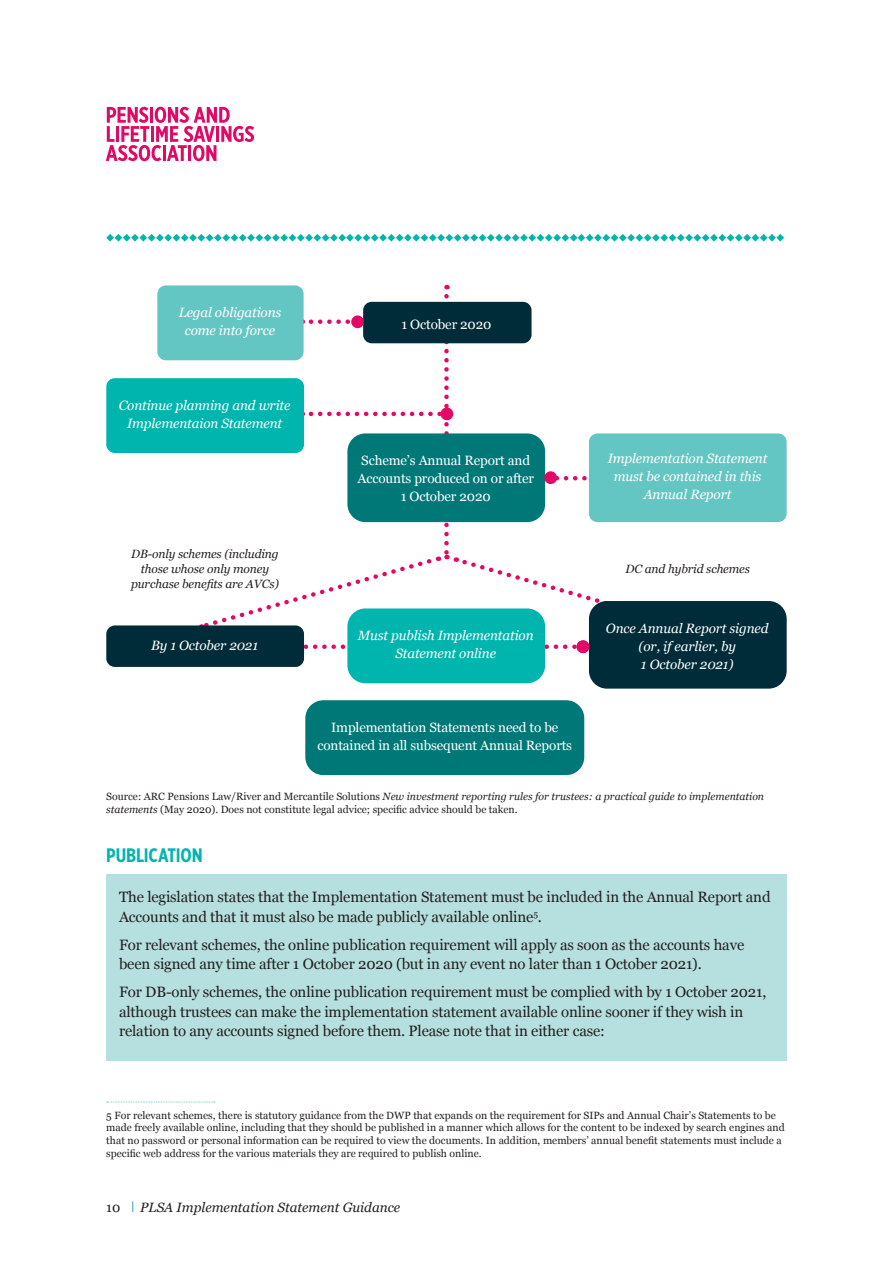
<style>
.page{position:relative;width:893px;height:1263px;background:#fff}
.page>*{position:absolute;margin:0;border:0;box-sizing:border-box;transform-origin:0 0}
.t1{font:700 19.5px "Gotham X Narrow";letter-spacing:-.01em;color:#00b5ae}
.t2{font:15px/19.5px "Georgia";letter-spacing:-.01em;color:#231f20}
.t3{font:italic 13.5px/18px "Georgia";letter-spacing:-.01em;color:#fff;text-align:center}
.t4{font:13.5px/18px "Georgia";letter-spacing:-.01em;color:#fff;text-align:center}
.t5{font:italic 13.5px "Georgia";color:#231f20}
.t6{font:13.5px "Georgia";color:#231f20}
.t7{font:italic 12px/15px "Georgia";letter-spacing:-.01em;color:#231f20;text-align:center}
.t8{font:10.5px/12.6px "Georgia";color:#231f20}
.s1{font-style:italic}
</style>
<div class="page">
<div style="left:106px;top:874px;width:681px;height:187px;background:#b5e0df"></div>
<svg style="left:107px;top:1102px;width:108px;height:1px"></svg>
<svg style="left:456px;top:557px;width:147px;height:72px"></svg>
<svg style="left:304px;top:644px;width:273px;height:5px"></svg>
<svg style="left:557px;top:476px;width:30px;height:4px"></svg>
<svg style="left:200px;top:296px;width:249px;height:335px"></svg>
<div style="left:347px;top:433px;width:198px;height:89px;background:#007878;border-radius:18px"></div>
<div style="left:363px;top:302px;width:168px;height:41px;background:#002b39;border-radius:9px"></div>
<div style="left:347px;top:608px;width:198px;height:75px;background:#00b5ae;border-radius:18px"></div>
<div style="left:589px;top:601px;width:198px;height:88px;background:#002b39;border-radius:18px"></div>
<div style="left:106px;top:625px;width:198px;height:42px;background:#002b39;border-radius:9px"></div>
<div style="left:305px;top:700px;width:279px;height:75px;background:#007878;border-radius:18px"></div>
<div style="left:589px;top:433px;width:198px;height:89px;background:#64c6c3;border-radius:9px"></div>
<div style="left:106px;top:378px;width:198px;height:75px;background:#00b5ae;border-radius:9px"></div>
<div style="left:157px;top:285px;width:147px;height:75px;background:#64c6c3;border-radius:9px"></div>
<div style="left:351px;top:315px;width:13px;height:13px;background:#e10965;border-radius:50%"></div>
<div style="left:441px;top:407px;width:12px;height:13px;background:#e10965;border-radius:50%"></div>
<div style="left:544px;top:471px;width:13px;height:13px;background:#e10965;border-radius:50%"></div>
<div style="left:577px;top:640px;width:12px;height:13px;background:#e10965;border-radius:50%"></div>
<svg style="left:106px;top:234px;width:678px;height:8px"></svg>
<svg style="left:106px;top:107px;width:148px;height:54px"></svg>
<p class="t3" style="left:179px;top:303px;width:104px">Legal obligations</p>
<p class="t3" style="left:185px;top:321px;width:92px">come into force</p>
<p class="t3" style="left:119px;top:396px;width:173px">Continue planning and write</p>
<p class="t3" style="left:127px;top:414px;width:157px">Implementaion Statement</p>
<p class="t7" style="left:131px;top:546px;width:149px">DB-only schemes (including those whose only money purchase benefits are AVCs)</p>
<p class="t3" style="left:151px;top:636px;width:108px">By 1 October 2021</p>
<p class="t4" style="left:401px;top:315px;width:91px">1 October 2020</p>
<p class="t4" style="left:357px;top:451px;width:178px">Scheme’s Annual Report and<br>Accounts produced on or after<br>1 October 2020</p>
<p class="t3" style="left:608px;top:449px;width:161px">Implementation Statement</p>
<p class="t3" style="left:614px;top:467px;width:149px">must be contained in this</p>
<p class="t3" style="left:644px;top:485px;width:89px">Annual Report</p>
<p class="t7" style="left:626px;top:561px;width:126px">DC and hybrid schemes</p>
<p class="t3" style="left:358px;top:626px;width:177px">Must publish Implementation<br>Statement online</p>
<p class="t3" style="left:606px;top:619px;width:164px">Once Annual Report signed (or, if earlier, by</p>
<p class="t3" style="left:641px;top:655px;width:94px">1 October 2021)</p>
<p class="t4" style="left:317px;top:718px;width:256px">Implementation Statements need to be contained in all subsequent Annual Reports</p>
<p class="t8" style="left:106px;top:790px;width:659px">Source: ARC Pensions Law/River and Mercantile Solutions <span class="s1">New investment reporting rules for trustees: a practical guide to implementation statements</span> (May 2020). Does not constitute legal advice; specific advice should be taken.</p>
<p class="t1" style="left:106px;top:843px;width:98px">PUBLICATION</p>
<p class="t2" style="left:119px;top:887px;width:653px">The legislation states that the Implementation Statement must be included in the Annual Report and<br>Accounts and that it must also be made publicly available online<sup>5</sup>.</p>
<p class="t2" style="left:119px;top:935px;width:627px">For relevant schemes, the online publication requirement will apply as soon as the accounts have been signed any time after 1 October 2020 (but in any event no later than 1 October 2021).</p>
<p class="t2" style="left:119px;top:982px;width:649px">For DB-only schemes, the online publication requirement must be complied with by 1 October 2021, although trustees can make the implementation statement available online sooner if they wish in relation to any accounts signed before them. Please note that in either case:</p>
<p class="t8" style="left:106px;top:1109px;width:680px">5 For relevant schemes, there is statutory guidance from the DWP that expands on the requirement for SIPs and Annual Chair’s Statements to be made freely available online, including that they should be published in a manner which allows for the content to be indexed by search engines and that no password or personal information can be required to view the documents. In addition, members’ annual benefit statements must include a specific web address for the various materials they are required to publish online.</p>
<p class="t6" style="left:106px;top:1199px;width:16px">10</p>
<p class="t5" style="left:140px;top:1199px;width:261px">PLSA Implementation Statement Guidance</p>
</div>
